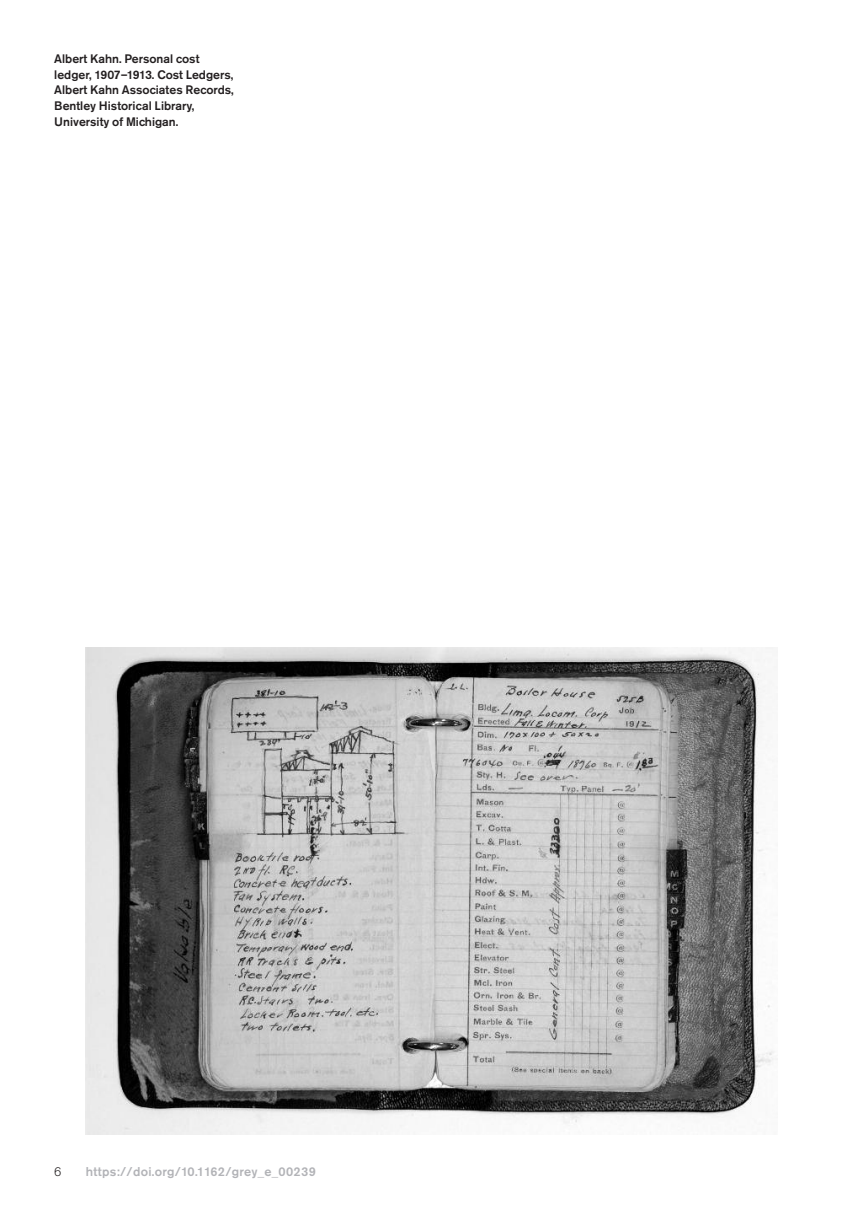
<style>
.page{position:relative;width:851px;height:1213px;background:#fff}
.page>*{position:absolute;margin:0;border:0;box-sizing:border-box;transform-origin:0 0}
.t1{font:500 12.6px "Akzidenz Grotesk BE";letter-spacing:.025em;color:#b2b3b7}
.t2{font:500 12.25px/15.8px "Akzidenz Grotesk BE";color:#231f20}
.t3{font:300 12.25px "Akzidenz Grotesk BE";color:#231f20}
</style>
<div class="page">
<img style="left:86px;top:647px;width:691px;height:487px">
<p class="t2" style="left:54px;top:52px;width:181px">Albert Kahn. Personal cost ledger, 1907–1913. Cost Ledgers,<br>Albert Kahn Associates Records,<br>Bentley Historical Library,<br>University of Michigan.</p>
<p class="t3" style="left:54px;top:1167px;width:9px">6</p>
<p class="t1" style="left:86px;top:1167px;width:231px">https://doi.org/10.1162/grey_e_00239</p>
</div>
